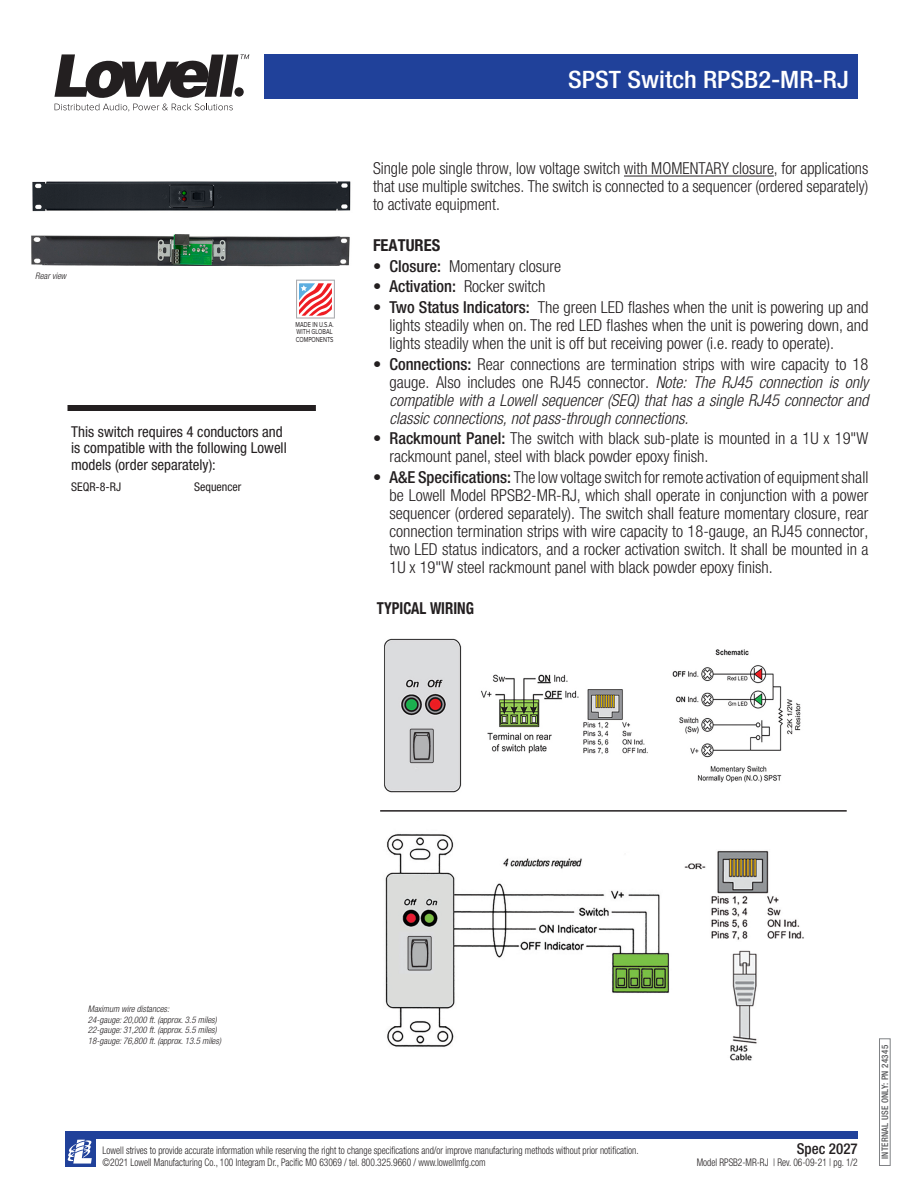
<style>
.page{position:relative;width:918px;height:1188px;background:#fff}
.page>*{position:absolute;margin:0;border:0;box-sizing:border-box;transform-origin:0 0}
.Product_-_Model_No{font:500 condensed 24px "Helvetica Neue LT Std";color:#fff;scale:1.1 1}
.t1{font:300 condensed 16.5px/18px "Helvetica Neue LT Std";color:#231f20;text-align:justify}
.t2{font:italic 300 condensed 16.5px/18px "Helvetica Neue LT Std";color:#231f20;text-align:justify}
.Product_-_Model_No-2{font:700 condensed 16.5px "Helvetica Neue LT Std";color:#231f20;scale:.9 1}
.Product_-_Model_No-3{font:700 condensed 16.5px "Helvetica Neue LT Std";color:#231f20}
.t3{font:condensed 15px/16.5px "Helvetica Neue LT Std";color:#231f20}
.t4{font:500 condensed 15px "Helvetica Neue LT Std";color:#231f20}
.t5{font:condensed 12px "Helvetica Neue LT Std";color:#231f20}
.t6{font:300 condensed 10.5px/12px "Helvetica Neue LT Std";color:#231f20;scale:.9 1}
.t7{font:italic 300 condensed 9px "Helvetica Neue LT Std";color:#231f20}
.t8{font:500 condensed 9px "Helvetica Neue LT Std";letter-spacing:.03em;color:#57585a}
.t9{font:7.5px "Proxima Nova";color:#231f20;scale:.75 1}
.s1{font-weight:500}
.s2{font-style:normal}
.s3{font-weight:500;font-style:normal}
</style>
<div class="page">
<div style="left:264px;top:54px;width:594px;height:45px;background:#20419a"></div>
<svg style="left:54px;top:54px;width:195px;height:57px"></svg>
<div style="left:65px;top:1131px;width:793px;height:7px;background:#20419a"></div>
<div style="left:65px;top:1133px;width:30px;height:34px;background:#20419a"></div>
<svg style="left:67px;top:1140px;width:25px;height:24px"></svg>
<div style="left:879px;top:1038px;width:12px;height:128px;border:1px solid #808285"></div>
<img style="left:385px;top:834px;width:419px;height:227px">
<img style="left:384px;top:638px;width:417px;height:155px">
<svg style="left:296px;top:280px;width:39px;height:39px"></svg>
<img style="left:31px;top:234px;width:319px;height:33px">
<img style="left:32px;top:181px;width:319px;height:31px">
<hr style="left:624px;top:176px;width:150px;height:1px;background:#231f20">
<hr style="left:380px;top:810px;width:467px;height:2px;background:#231f20">
<div style="left:68px;top:405px;width:248px;height:6px;background:#231f20"></div>
<p class="t7" style="left:35px;top:271px;width:32px">Rear view</p>
<p class="t9" style="left:296px;top:320px;width:53px">MADE IN U.S.A.</p>
<p class="t9" style="left:297px;top:327px;width:50px">WITH GLOBAL</p>
<p class="t9" style="left:296px;top:335px;width:52px">COMPONENTS</p>
<p class="t3" style="left:71px;top:423px;width:217px">This switch requires 4 conductors and is compatible with the following Lowell models (order separately):</p>
<p class="t5" style="left:71px;top:480px;width:52px">SEQR-8-RJ</p>
<p class="t5" style="left:194px;top:480px;width:49px">Sequencer</p>
<p class="Product_-_Model_No" style="left:568px;top:65px;width:257px">SPST Switch RPSB2-MR-RJ</p>
<p class="t1" style="left:373px;top:159px;width:497px">Single pole single throw, low voltage switch with MOMENTARY closure, for applications that use multiple switches. The switch is connected to a sequencer (ordered separately) to activate equipment.</p>
<p class="Product_-_Model_No-3" style="left:373px;top:235px;width:69px">FEATURES</p>
<p class="t1" style="left:373px;top:257px;width:190px"><span class="s1">• Closure:</span> Momentary closure</p>
<p class="t1" style="left:373px;top:277px;width:174px">• <span class="s1">Activation:</span> Rocker switch</p>
<p class="t1" style="left:390px;top:298px;width:480px;text-indent:-16px">• <span class="s1">Two Status Indicators:</span> The green LED flashes when the unit is powering up and lights steadily when on. The red LED flashes when the unit is powering down, and lights steadily when the unit is off but receiving power (i.e. ready to operate).</p>
<p class="t2" style="left:390px;top:355px;width:480px;text-indent:-16px"><span class="s2">•</span> <span class="s3">Connections:</span> <span class="s2">Rear connections are termination strips with wire capacity to 18 gauge. Also includes one RJ45 connector.</span> Note: The RJ45 connection is only compatible with a Lowell sequencer (SEQ) that has a single RJ45 connector and classic connections, not pass-through connections.</p>
<p class="t1" style="left:390px;top:429px;width:480px;text-indent:-17px">• <span class="s1">Rackmount Panel:</span> The switch with black sub-plate is mounted in a 1U x 19"W rackmount panel, steel with black powder epoxy finish.</p>
<p class="t1" style="left:390px;top:468px;width:480px;text-indent:-17px">• <span class="s1">A&amp;E Specifications:</span> The low voltage switch for remote activation of equipment shall be Lowell Model RPSB2-MR-RJ, which shall operate in conjunction with a power sequencer (ordered separately). The switch shall feature momentary closure, rear connection termination strips with wire capacity to 18-gauge, an RJ45 connector, two LED status indicators, and a rocker activation switch. It shall be mounted in a 1U x 19"W steel rackmount panel with black powder epoxy finish.</p>
<p class="Product_-_Model_No-2" style="left:377px;top:598px;width:109px">TYPICAL WIRING</p>
<p class="t7" style="left:88px;top:1004px;width:83px">Maximum wire distances:</p>
<p class="t7" style="left:88px;top:1014px;width:130px">24-gauge: 20,000 ft. (approx. 3.5 miles)</p>
<p class="t7" style="left:88px;top:1025px;width:130px">22-gauge: 31,200 ft. (approx. 5.5 miles)</p>
<p class="t7" style="left:88px;top:1035px;width:135px">18-gauge: 76,800 ft. (approx. 13.5 miles)</p>
<p class="t6" style="left:103px;top:1144px;width:597px">Lowell strives to provide accurate information while reserving the right to change specifications and/or improve manufacturing methods without prior notification. ©2021 Lowell Manufacturing Co., 100 Integram Dr., Pacific MO 63069 / tel. 800.325.9660 / www.lowellmfg.com</p>
<p class="t4" style="left:797px;top:1139px;width:63px">Spec 2027</p>
<p class="t6" style="left:697px;top:1156px;width:181px">Model RPSB2-MR-RJ | Rev. 06-09-21 | pg. 1/2</p>
<p class="t8" style="left:879px;top:1159px;width:115px;rotate:-90deg">INTERNAL USE ONLY: PN 24345</p>
</div>
